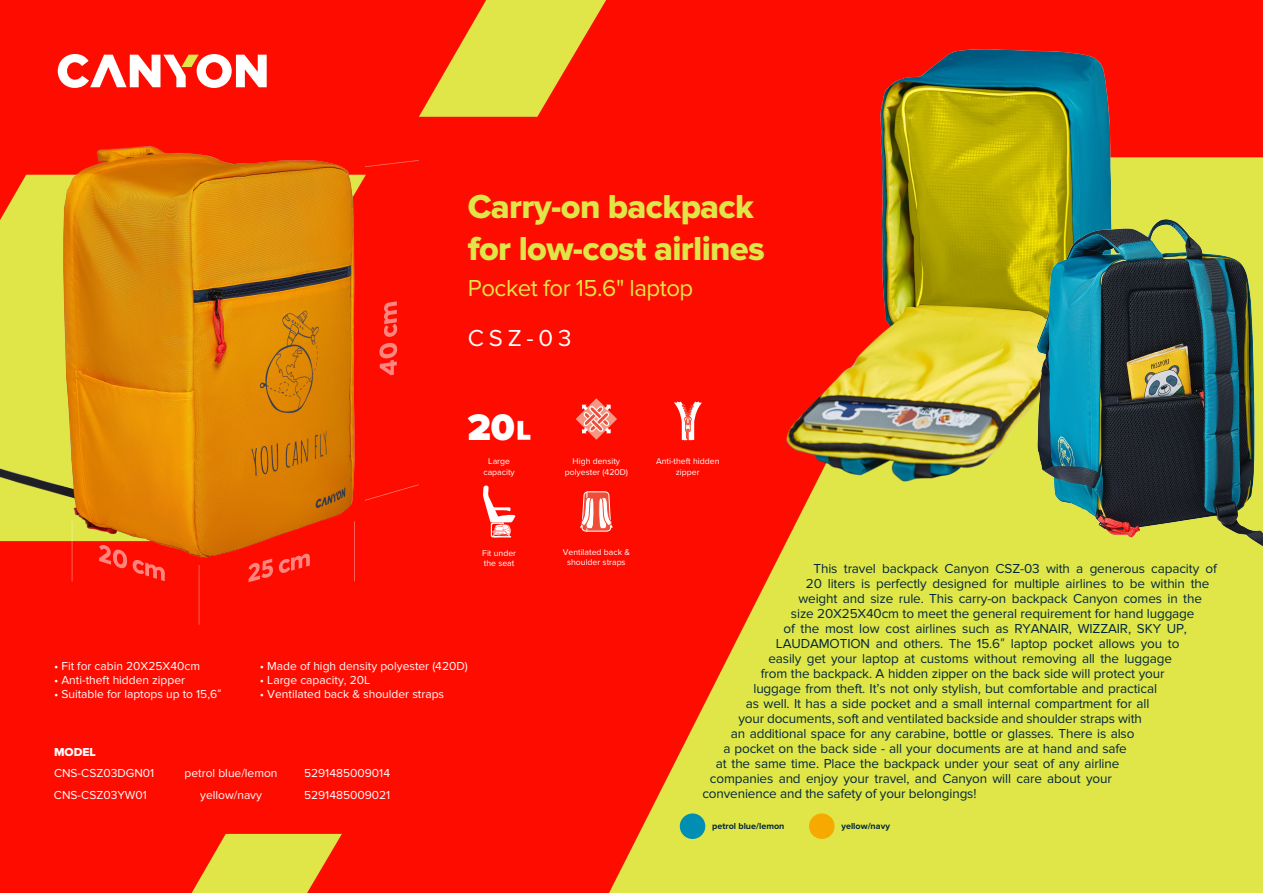
<style>
.page{position:relative;width:1263px;height:893px;background:#ff0c00}
.page>*{position:absolute;margin:0;border:0;box-sizing:border-box;transform-origin:0 0}
.t1{font:900 38.4px "Proxima Nova";color:#fff}
.t2{font:34.5px/41.4px "Proxima Nova Extrabld";letter-spacing:-.02em;color:#e0e647}
.t3{font:24px "Proxima Nova";letter-spacing:-.02em;color:#e0e647}
.t4{font:24px "Proxima Nova";color:#fff}
.t5{font:13.5px "Proxima Nova";letter-spacing:-.01em;color:#00263e}
.t6{font:12px "Proxima Nova";color:#fff}
.t7{font:12px "Proxima Nova Extrabld";color:#fff}
.t8{font:700 9px "Proxima Nova";color:#00263e}
.t9{font:8.7px/10.4px "Proxima Nova";color:#fff;text-align:center}
.s1{font-family:"Segoe UI"}
</style>
<div class="page">
<svg style="left:419px;top:0;width:187px;height:117px"></svg>
<svg style="left:192px;top:834px;width:150px;height:59px"></svg>
<svg style="left:609px;top:157px;width:654px;height:736px;fill:#e0e647"></svg>
<svg style="left:58px;top:54px;width:209px;height:34px"></svg>
<img style="left:750px;top:49px;width:407px;height:439px">
<img style="left:0;top:146px;width:419px;height:479px">
<div style="left:680px;top:813px;width:25px;height:26px;background:#008eb3;border-radius:50%"></div>
<div style="left:809px;top:813px;width:25px;height:26px;background:#f6aa01;border-radius:50%"></div>
<img style="left:1009px;top:184px;width:254px;height:431px">
<svg style="left:517px;top:421px;width:13px;height:19px"></svg>
<svg style="left:576px;top:398px;width:41px;height:42px"></svg>
<svg style="left:674px;top:402px;width:28px;height:46px"></svg>
<svg style="left:580px;top:491px;width:33px;height:41px"></svg>
<svg style="left:483px;top:485px;width:32px;height:52px"></svg>
<h2 class="t2" style="left:468px;top:187px;width:299px">Carry-on backpack for low-cost airlines</h2>
<h3 class="t3" style="left:468px;top:274px;width:227px">Pocket for 15.6" laptop</h3>
<h3 class="t4" style="left:468px;top:325px;width:105px">CSZ-03</h3>
<h1 class="t1" style="left:467px;top:405px;width:49px">20</h1>
<p class="t9" style="left:483px;top:456px;width:33px">Large capacity</p>
<p class="t9" style="left:565px;top:456px;width:65px">High density polyester (420D)</p>
<p class="t9" style="left:656px;top:456px;width:65px">Anti-theft hidden zipper</p>
<p class="t9" style="left:482px;top:548px;width:35px;text-align:left">Fit under the seat</p>
<p class="t6" style="left:54px;top:659px;width:148px">• Fit for cabin 20X25X40cm</p>
<p class="t6" style="left:54px;top:673px;width:133px">• Anti-theft hidden zipper</p>
<p class="t6" style="left:54px;top:688px;width:169px">• Suitable for laptops up to 15,6<span class="s1">ʺ</span></p>
<p class="t6" style="left:260px;top:659px;width:209px">• Made of high density polyester (420D)</p>
<p class="t6" style="left:260px;top:673px;width:112px">• Large capacity, 20L</p>
<p class="t6" style="left:260px;top:688px;width:186px">• Ventilated back &amp; shoulder straps</p>
<p class="t7" style="left:54px;top:745px;width:43px">Model</p>
<p class="t6" style="left:54px;top:766px;width:102px">CNS-CSZ03DGN01</p>
<p class="t6" style="left:185px;top:766px;width:94px">petrol blue/lemon</p>
<p class="t6" style="left:304px;top:766px;width:87px">5291485009014</p>
<p class="t6" style="left:54px;top:788px;width:94px">CNS-CSZ03YW01</p>
<p class="t6" style="left:200px;top:788px;width:63px">yellow/navy</p>
<p class="t6" style="left:304px;top:788px;width:88px">5291485009021</p>
<p class="t9" style="left:563px;top:547px;width:69px">Ventilated back &amp; shoulder straps</p>
<p class="t5" style="left:813px;top:560px;width:405px">This travel backpack Canyon CSZ-03 with a generous capacity of</p>
<p class="t5" style="left:806px;top:575px;width:405px">20 liters is perfectly designed for multiple airlines to be within the</p>
<p class="t5" style="left:798px;top:590px;width:405px">weight and size rule. This carry-on backpack Canyon comes in the</p>
<p class="t5" style="left:791px;top:605px;width:405px">size 20X25X40cm to meet the general requirement for hand luggage</p>
<p class="t5" style="left:783px;top:620px;width:405px">of the most low cost airlines such as RYANAIR, WIZZAIR, SKY UP,</p>
<p class="t5" style="left:776px;top:635px;width:405px">LAUDAMOTION and others. The 15.6<span class="s1">ʺ</span> laptop pocket allows you to</p>
<p class="t5" style="left:768px;top:650px;width:405px">easily get your laptop at customs without removing all the luggage</p>
<p class="t5" style="left:761px;top:665px;width:405px">from the backpack. A hidden zipper on the back side will protect your</p>
<p class="t5" style="left:753px;top:680px;width:405px">luggage from theft. It’s not only stylish, but comfortable and practical</p>
<p class="t5" style="left:746px;top:695px;width:405px">as well. It has a side pocket and a small internal compartment for all</p>
<p class="t5" style="left:738px;top:710px;width:405px">your documents, soft and ventilated backside and shoulder straps with</p>
<p class="t5" style="left:731px;top:725px;width:405px">an additional space for any carabine, bottle or glasses. There is also</p>
<p class="t5" style="left:723px;top:740px;width:405px">a pocket on the back side - all your documents are at hand and safe</p>
<p class="t5" style="left:716px;top:755px;width:405px">at the same time. Place the backpack under your seat of any airline</p>
<p class="t5" style="left:710px;top:770px;width:404px">companies and enjoy your travel, and Canyon will care about your</p>
<p class="t5" style="left:702px;top:785px;width:276px">convenience and the safety of your belongings!</p>
<p class="t8" style="left:712px;top:820px;width:74px">petrol blue/lemon</p>
<p class="t8" style="left:841px;top:820px;width:50px">yellow/navy</p>
</div>
